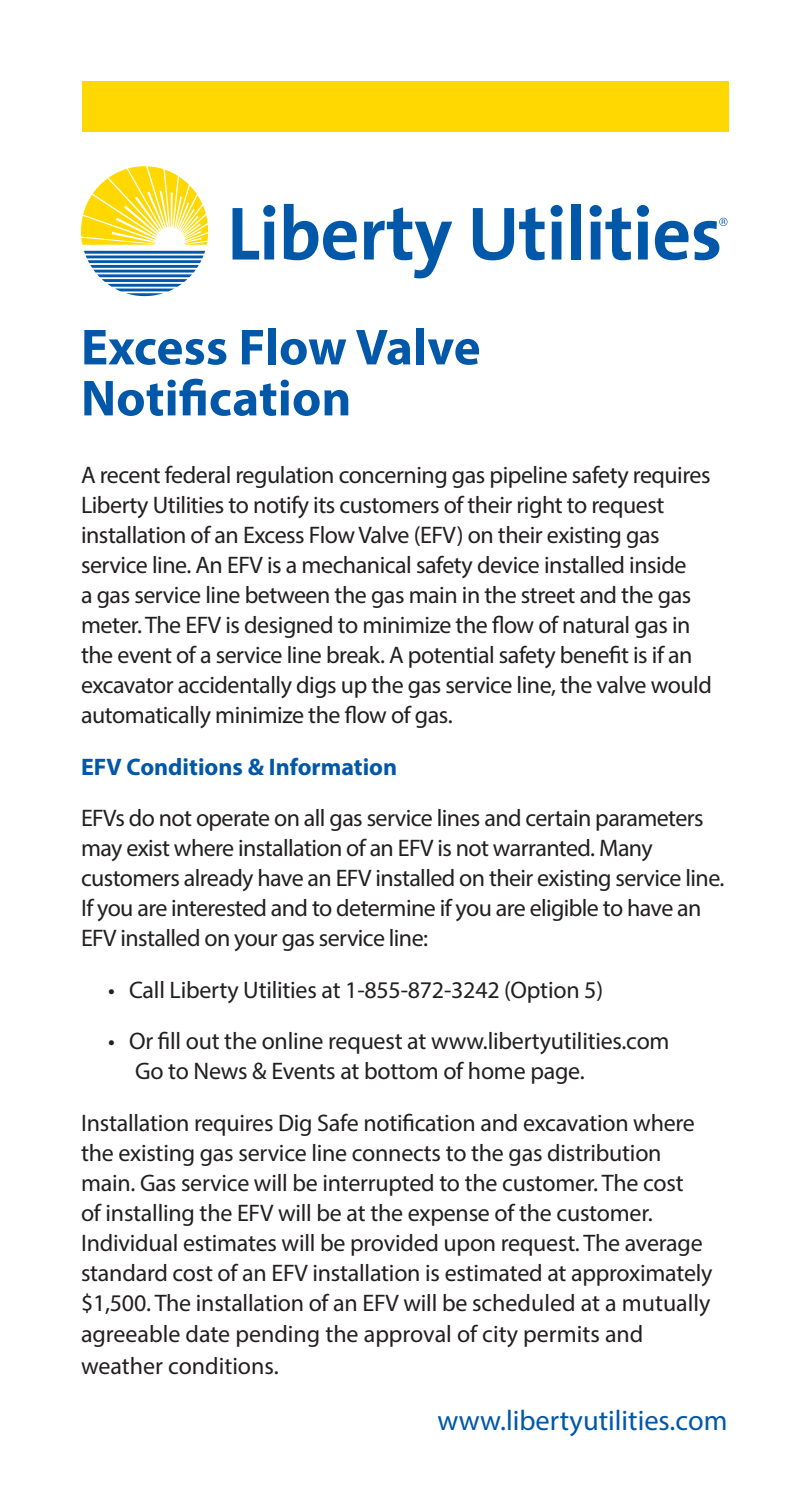
<style>
.page{position:relative;width:810px;height:1512px;background:#fff}
.page>*{position:absolute;margin:0;border:0;box-sizing:border-box;transform-origin:0 0}
.t1{font:700 51px/51px "Myriad Pro";letter-spacing:.005em;color:#0157a8}
.t2{font:28.5px "Myriad Pro";color:#0157a8}
.Text{font:24px/30px "Myriad Pro";letter-spacing:-.02em;color:#231f20}
.t3{font:700 24px "Myriad Pro";color:#0157a8}
</style>
<div class="page">
<svg style="left:233px;top:205px;width:42px;height:55px"></svg>
<svg style="left:284px;top:204px;width:73px;height:56px"></svg>
<svg style="left:364px;top:207px;width:88px;height:71px"></svg>
<svg style="left:473px;top:207px;width:72px;height:53px"></svg>
<svg style="left:551px;top:205px;width:12px;height:55px"></svg>
<div style="left:571px;top:204px;width:10px;height:56px;background:#0157a8"></div>
<svg style="left:590px;top:205px;width:41px;height:55px"></svg>
<svg style="left:637px;top:205px;width:12px;height:55px"></svg>
<svg style="left:655px;top:218px;width:73px;height:42px"></svg>
<svg style="left:81px;top:166px;width:127px;height:130px"></svg>
<svg style="left:81px;top:166px;width:127px;height:79px"></svg>
<svg style="left:84px;top:251px;width:121px;height:45px"></svg>
<div style="left:82px;top:81px;width:647px;height:51px;background:#ffd801"></div>
<p class="t1" style="left:81px;top:320px;width:401px">Excess Flow Valve<br>Notification</p>
<p class="Text" style="left:81px;top:459px;width:632px">A recent federal regulation concerning gas pipeline safety requires Liberty Utilities to notify its customers of their right to request installation of an Excess Flow Valve (EFV) on their existing gas service line. An EFV is a mechanical safety device installed inside<br>a gas service line between the gas main in the street and the gas meter. The EFV is designed to minimize the flow of natural gas in the event of a service line break. A potential safety benefit is if an excavator accidentally digs up the gas service line, the valve would automatically minimize the flow of gas.</p>
<p class="t3" style="left:81px;top:751px;width:318px">EFV Conditions &amp; Information</p>
<p class="Text" style="left:81px;top:803px;width:645px">EFVs do not operate on all gas service lines and certain parameters may exist where installation of an EFV is not warranted. Many customers already have an EFV installed on their existing service line.<br>If you are interested and to determine if you are eligible to have an EFV installed on your gas service line:</p>
<p class="Text" style="left:108px;top:974px;width:497px">• Call Liberty Utilities at 1-855-872-3242 (Option 5)</p>
<p class="Text" style="left:135px;top:1026px;width:536px;text-indent:-27px">• Or fill out the online request at www.libertyutilities.com<br>Go to News &amp; Events at bottom of home page.</p>
<p class="Text" style="left:81px;top:1107px;width:633px">Installation requires Dig Safe notification and excavation where the existing gas service line connects to the gas distribution main. Gas service will be interrupted to the customer. The cost<br>of installing the EFV will be at the expense of the customer.<br>Individual estimates will be provided upon request. The average standard cost of an EFV installation is estimated at approximately $1,500. The installation of an EFV will be scheduled at a mutually agreeable date pending the approval of city permits and weather conditions.</p>
<p class="t2" style="left:438px;top:1403px;width:291px">www.libertyutilities.com</p>
</div>
